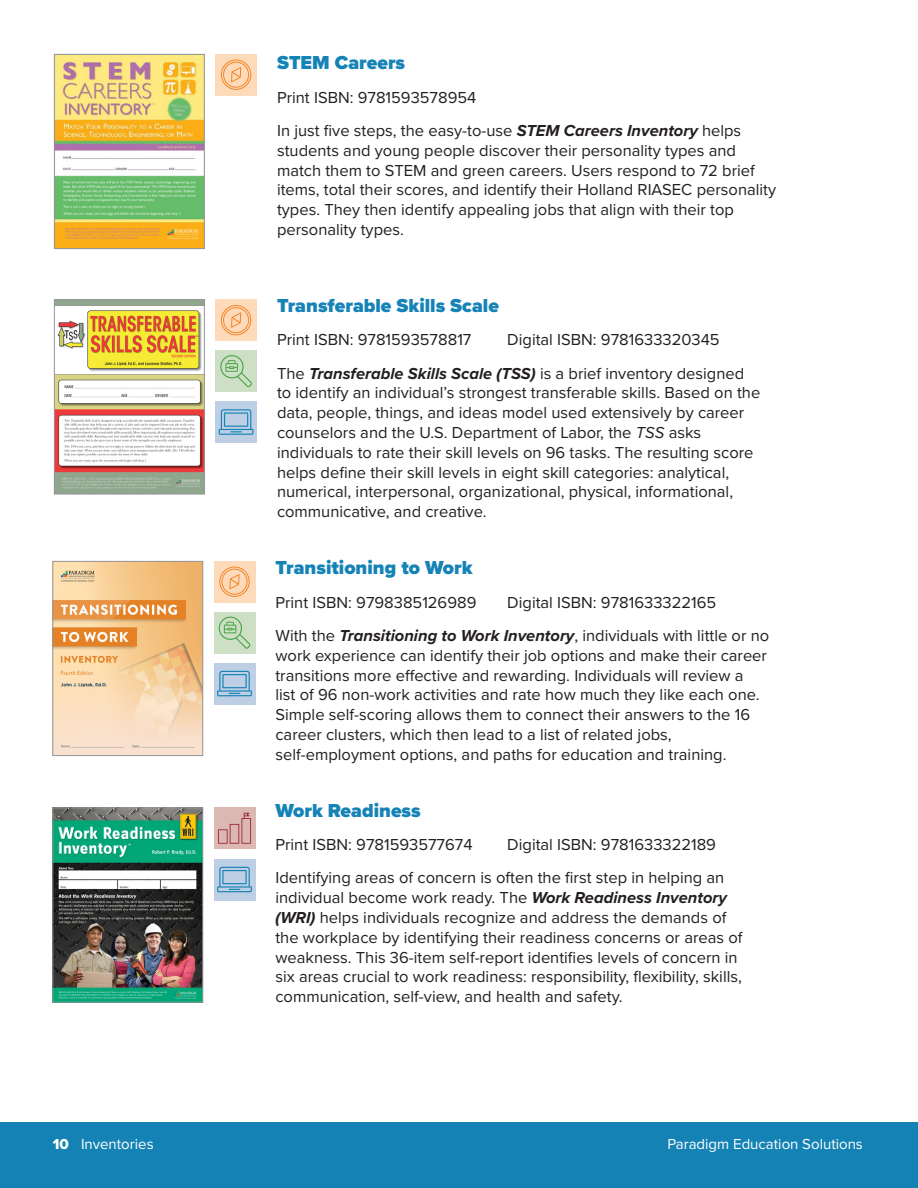
<style>
.page{position:relative;width:918px;height:1188px;background:#fff}
.page>*{position:absolute;margin:0;border:0;box-sizing:border-box;transform-origin:0 0}
.Heading_3{font:900 19.5px "Proxima Nova";color:#1683b7}
.Body_Copy{font:16.5px/19.8px "Proxima Nova";color:#231f20}
.t1{font:15px "Proxima Nova";color:#fff}
.s1{font-weight:700;font-style:italic}
.s2{font-style:italic}
.s3{font-family:"Proxima Nova Extrabld"}
</style>
<div class="page">
<img style="left:56px;top:56px;width:147px;height:191px">
<div style="left:54px;top:54px;width:151px;height:195px;border:1px solid #939598"></div>
<div style="left:215px;top:54px;width:42px;height:41px;background:#fddaba"></div>
<svg style="left:221px;top:60px;width:30px;height:30px"></svg>
<img style="left:56px;top:301px;width:147px;height:191px">
<div style="left:54px;top:299px;width:151px;height:195px;border:1px solid #939598"></div>
<div style="left:215px;top:299px;width:42px;height:42px;background:#fddaba"></div>
<svg style="left:221px;top:305px;width:30px;height:30px"></svg>
<div style="left:215px;top:401px;width:42px;height:42px;background:#bccfe5"></div>
<svg style="left:219px;top:409px;width:35px;height:26px"></svg>
<div style="left:215px;top:350px;width:42px;height:42px;background:#cddfc5"></div>
<svg style="left:220px;top:355px;width:32px;height:32px"></svg>
<img style="left:54px;top:563px;width:147px;height:191px">
<div style="left:52px;top:561px;width:151px;height:195px;border:1px solid #939598"></div>
<div style="left:214px;top:561px;width:41px;height:41px;background:#fddaba"></div>
<svg style="left:219px;top:567px;width:31px;height:30px"></svg>
<div style="left:214px;top:663px;width:41px;height:41px;background:#bccfe5"></div>
<svg style="left:217px;top:671px;width:35px;height:25px"></svg>
<div style="left:214px;top:612px;width:41px;height:41px;background:#cddfc5"></div>
<svg style="left:219px;top:617px;width:32px;height:32px"></svg>
<img style="left:54px;top:810px;width:147px;height:191px">
<div style="left:52px;top:808px;width:151px;height:195px;border:1px solid #939598"></div>
<div style="left:214px;top:859px;width:41px;height:41px;background:#bccfe5"></div>
<svg style="left:217px;top:867px;width:35px;height:25px"></svg>
<div style="left:214px;top:808px;width:41px;height:41px;background:#dbb8b1"></div>
<svg style="left:218px;top:813px;width:33px;height:31px"></svg>
<div style="left:0;top:1122px;width:918px;height:66px;background:#1482b4"></div>
<p class="Heading_3" style="left:277px;top:48px;width:130px">STEM Careers</p>
<p class="Body_Copy" style="left:277px;top:87px;width:201px">Print ISBN: 9781593578954</p>
<p class="Body_Copy" style="left:277px;top:120px;width:501px">In just five steps, the easy-to-use <span class="s1">STEM Careers Inventory</span> helps students and young people discover their personality types and match them to STEM and green careers. Users respond to 72 brief items, total their scores, and identify their Holland RIASEC personality types. They then identify appealing jobs that align with their top personality types.</p>
<p class="Heading_3" style="left:277px;top:291px;width:223px">Transferable Skills Scale</p>
<p class="Body_Copy" style="left:277px;top:329px;width:196px">Print ISBN: 9781593578817</p>
<p class="Body_Copy" style="left:507px;top:329px;width:214px">Digital ISBN: 9781633320345</p>
<p class="Body_Copy" style="left:277px;top:362px;width:485px">The <span class="s1">Transferable Skills Scale (TSS)</span> is a brief inventory designed to identify an individual’s strongest transferable skills. Based on the data, people, things, and ideas model used extensively by career counselors and the U.S. Department of Labor, the <span class="s2">TSS</span> asks individuals to rate their skill levels on 96 tasks. The resulting score helps define their skill levels in eight skill categories: analytical, numerical, interpersonal, organizational, physical, informational, communicative, and creative.</p>
<p class="Heading_3" style="left:275px;top:553px;width:199px">Transitioning to Work</p>
<p class="Body_Copy" style="left:275px;top:591px;width:203px">Print ISBN: 9798385126989</p>
<p class="Body_Copy" style="left:507px;top:591px;width:210px">Digital ISBN: 9781633322165</p>
<p class="Body_Copy" style="left:275px;top:625px;width:495px">With the <span class="s1">Transitioning to Work Inventory</span>, individuals with little or no work experience can identify their job options and make their career transitions more effective and rewarding. Individuals will review a<br>list of 96 non-work activities and rate how much they like each one.<br>Simple self-scoring allows them to connect their answers to the 16 career clusters, which then lead to a list of related jobs, self-employment options, and paths for education and training.</p>
<p class="Heading_3" style="left:275px;top:796px;width:147px">Work Readiness</p>
<p class="Body_Copy" style="left:275px;top:834px;width:199px">Print ISBN: 9781593577674</p>
<p class="Body_Copy" style="left:507px;top:834px;width:210px">Digital ISBN: 9781633322189</p>
<p class="Body_Copy" style="left:275px;top:867px;width:469px">Identifying areas of concern is often the first step in helping an individual become work ready. The <span class="s1">Work Readiness Inventory (WRI)</span> helps individuals recognize and address the demands of the workplace by identifying their readiness concerns or areas of weakness. This 36-item self-report identifies levels of concern in six areas crucial to work readiness: responsibility, flexibility, skills, communication, self-view, and health and safety.</p>
<p class="t1" style="left:53px;top:1133px;width:102px"><span class="s3">10</span> Inventories</p>
<p class="t1" style="left:667px;top:1133px;width:197px">Paradigm Education Solutions</p>
</div>
